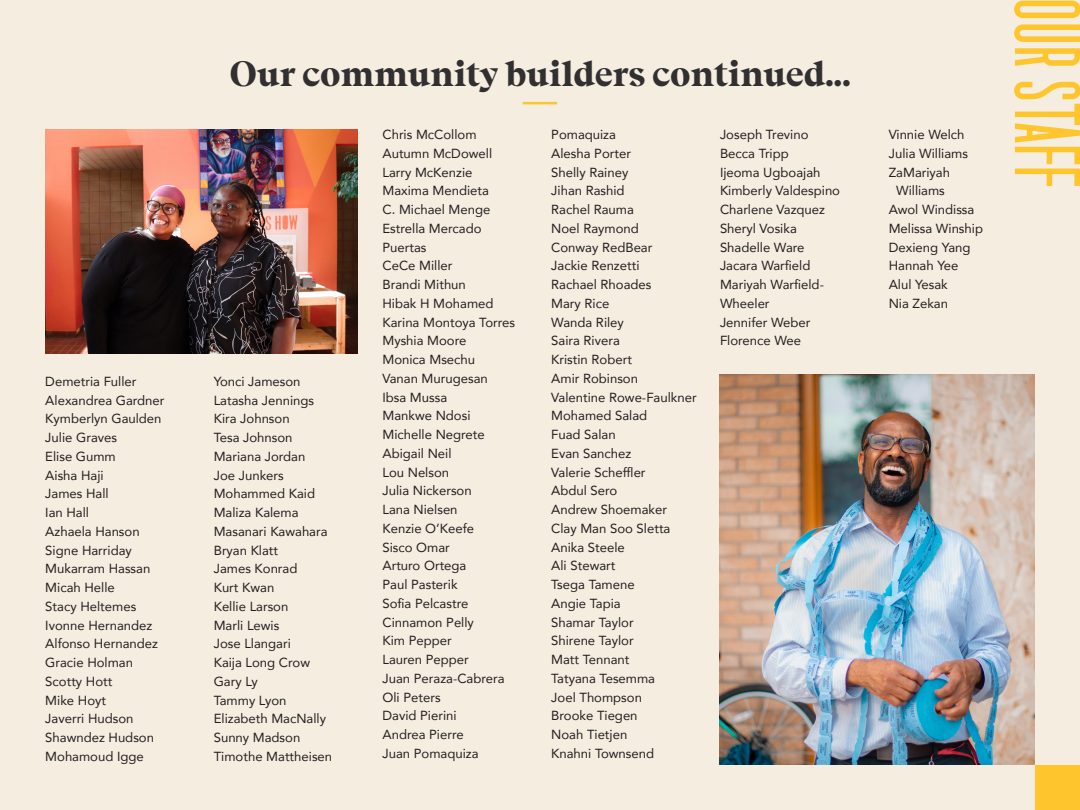
<style>
.page{position:relative;width:1080px;height:810px;background:#f4ede0}
.page>*{position:absolute;margin:0;border:0;box-sizing:border-box;transform-origin:0 0}
.Smaller_Header{font:700 condensed 81.25px "Pakt";color:#ffc52d}
.Page_Title{font:700 35px "Beirut Display";letter-spacing:-.01em;color:#312f30}
.Body_Copy{font:13.12px/18.8px "Avenir";color:#231f20}
</style>
<div class="page">
<img style="left:720px;top:374px;width:315px;height:391px">
<img style="left:45px;top:130px;width:312px;height:224px">
<hr style="left:523px;top:102px;width:34px;height:2px;background:#ffc52d">
<div style="left:1035px;top:765px;width:45px;height:45px;background:#ffc52d"></div>
<p class="Body_Copy" style="left:45px;top:372px;width:93px">Demetria Fuller</p>
<p class="Body_Copy" style="left:45px;top:390px;width:121px">Alexandrea Gardner</p>
<p class="Body_Copy" style="left:45px;top:409px;width:118px">Kymberlyn Gaulden</p>
<p class="Body_Copy" style="left:45px;top:428px;width:73px">Julie Graves</p>
<p class="Body_Copy" style="left:45px;top:447px;width:72px">Elise Gumm</p>
<p class="Body_Copy" style="left:45px;top:465px;width:60px">Aisha Haji</p>
<p class="Body_Copy" style="left:45px;top:484px;width:65px">James Hall</p>
<p class="Body_Copy" style="left:45px;top:503px;width:45px">Ian Hall</p>
<p class="Body_Copy" style="left:45px;top:522px;width:96px">Azhaela Hanson</p>
<p class="Body_Copy" style="left:45px;top:540px;width:88px">Signe Harriday</p>
<p class="Body_Copy" style="left:45px;top:559px;width:107px">Mukarram Hassan</p>
<p class="Body_Copy" style="left:45px;top:578px;width:71px">Micah Helle</p>
<p class="Body_Copy" style="left:45px;top:597px;width:92px">Stacy Heltemes</p>
<p class="Body_Copy" style="left:45px;top:615px;width:109px">Ivonne Hernandez</p>
<p class="Body_Copy" style="left:45px;top:634px;width:114px">Alfonso Hernandez</p>
<p class="Body_Copy" style="left:45px;top:653px;width:89px">Gracie Holman</p>
<p class="Body_Copy" style="left:45px;top:672px;width:69px">Scotty Hott</p>
<p class="Body_Copy" style="left:45px;top:690px;width:62px">Mike Hoyt</p>
<p class="Body_Copy" style="left:45px;top:709px;width:90px">Javerri Hudson</p>
<p class="Body_Copy" style="left:45px;top:728px;width:110px">Shawndez Hudson</p>
<p class="Body_Copy" style="left:45px;top:747px;width:100px">Mohamoud Igge</p>
<p class="Page_Title" style="left:230px;top:47px;width:623px">Our community builders continued...</p>
<p class="Body_Copy" style="left:214px;top:372px;width:88px">Yonci Jameson</p>
<p class="Body_Copy" style="left:214px;top:390px;width:102px">Latasha Jennings</p>
<p class="Body_Copy" style="left:214px;top:409px;width:77px">Kira Johnson</p>
<p class="Body_Copy" style="left:214px;top:428px;width:80px">Tesa Johnson</p>
<p class="Body_Copy" style="left:214px;top:447px;width:93px">Mariana Jordan</p>
<p class="Body_Copy" style="left:214px;top:465px;width:72px">Joe Junkers</p>
<p class="Body_Copy" style="left:214px;top:484px;width:103px">Mohammed Kaid</p>
<p class="Body_Copy" style="left:214px;top:503px;width:86px">Maliza Kalema</p>
<p class="Body_Copy" style="left:214px;top:522px;width:115px">Masanari Kawahara</p>
<p class="Body_Copy" style="left:214px;top:540px;width:66px">Bryan Klatt</p>
<p class="Body_Copy" style="left:214px;top:559px;width:85px">James Konrad</p>
<p class="Body_Copy" style="left:214px;top:578px;width:62px">Kurt Kwan</p>
<p class="Body_Copy" style="left:214px;top:597px;width:76px">Kellie Larson</p>
<p class="Body_Copy" style="left:214px;top:615px;width:67px">Marli Lewis</p>
<p class="Body_Copy" style="left:214px;top:634px;width:79px">Jose Llangari</p>
<p class="Body_Copy" style="left:214px;top:653px;width:98px">Kaija Long Crow</p>
<p class="Body_Copy" style="left:214px;top:672px;width:46px">Gary Ly</p>
<p class="Body_Copy" style="left:214px;top:690px;width:74px">Tammy Lyon</p>
<p class="Body_Copy" style="left:214px;top:709px;width:114px">Elizabeth MacNally</p>
<p class="Body_Copy" style="left:214px;top:728px;width:88px">Sunny Madson</p>
<p class="Body_Copy" style="left:214px;top:747px;width:120px">Timothe Mattheisen</p>
<p class="Body_Copy" style="left:382px;top:125px;width:96px">Chris McCollom</p>
<p class="Body_Copy" style="left:382px;top:144px;width:111px">Autumn McDowell</p>
<p class="Body_Copy" style="left:382px;top:162px;width:91px">Larry McKenzie</p>
<p class="Body_Copy" style="left:382px;top:181px;width:108px">Maxima Mendieta</p>
<p class="Body_Copy" style="left:382px;top:200px;width:109px">C. Michael Menge</p>
<p class="Body_Copy" style="left:382px;top:219px;width:100px">Estrella Mercado<br>Puertas</p>
<p class="Body_Copy" style="left:382px;top:256px;width:72px">CeCe Miller</p>
<p class="Body_Copy" style="left:382px;top:275px;width:85px">Brandi Mithun</p>
<p class="Body_Copy" style="left:382px;top:294px;width:113px">Hibak H Mohamed</p>
<p class="Body_Copy" style="left:382px;top:312px;width:134px">Karina Montoya Torres</p>
<p class="Body_Copy" style="left:382px;top:331px;width:85px">Myshia Moore</p>
<p class="Body_Copy" style="left:382px;top:350px;width:94px">Monica Msechu</p>
<p class="Body_Copy" style="left:382px;top:369px;width:107px">Vanan Murugesan</p>
<p class="Body_Copy" style="left:382px;top:387px;width:66px">Ibsa Mussa</p>
<p class="Body_Copy" style="left:382px;top:406px;width:90px">Mankwe Ndosi</p>
<p class="Body_Copy" style="left:382px;top:425px;width:104px">Michelle Negrete</p>
<p class="Body_Copy" style="left:382px;top:444px;width:70px">Abigail Neil</p>
<p class="Body_Copy" style="left:382px;top:462px;width:68px">Lou Nelson</p>
<p class="Body_Copy" style="left:382px;top:481px;width:91px">Julia Nickerson</p>
<p class="Body_Copy" style="left:382px;top:500px;width:77px">Lana Nielsen</p>
<p class="Body_Copy" style="left:382px;top:519px;width:93px">Kenzie O’Keefe</p>
<p class="Body_Copy" style="left:382px;top:537px;width:69px">Sisco Omar</p>
<p class="Body_Copy" style="left:382px;top:556px;width:85px">Arturo Ortega</p>
<p class="Body_Copy" style="left:382px;top:575px;width:77px">Paul Pasterik</p>
<p class="Body_Copy" style="left:382px;top:594px;width:87px">Sofia Pelcastre</p>
<p class="Body_Copy" style="left:382px;top:612px;width:93px">Cinnamon Pelly</p>
<p class="Body_Copy" style="left:382px;top:631px;width:71px">Kim Pepper</p>
<p class="Body_Copy" style="left:382px;top:650px;width:88px">Lauren Pepper</p>
<p class="Body_Copy" style="left:382px;top:669px;width:124px">Juan Peraza-Cabrera</p>
<p class="Body_Copy" style="left:382px;top:687px;width:60px">Oli Peters</p>
<p class="Body_Copy" style="left:382px;top:706px;width:76px">David Pierini</p>
<p class="Body_Copy" style="left:382px;top:725px;width:83px">Andrea Pierre</p>
<p class="Body_Copy" style="left:382px;top:744px;width:98px">Juan Pomaquiza</p>
<p class="Body_Copy" style="left:551px;top:125px;width:66px">Pomaquiza</p>
<p class="Body_Copy" style="left:551px;top:144px;width:81px">Alesha Porter</p>
<p class="Body_Copy" style="left:551px;top:162px;width:79px">Shelly Rainey</p>
<p class="Body_Copy" style="left:551px;top:181px;width:75px">Jihan Rashid</p>
<p class="Body_Copy" style="left:551px;top:200px;width:84px">Rachel Rauma</p>
<p class="Body_Copy" style="left:551px;top:219px;width:89px">Noel Raymond</p>
<p class="Body_Copy" style="left:551px;top:237px;width:103px">Conway RedBear</p>
<p class="Body_Copy" style="left:551px;top:256px;width:90px">Jackie Renzetti</p>
<p class="Body_Copy" style="left:551px;top:275px;width:102px">Rachael Rhoades</p>
<p class="Body_Copy" style="left:551px;top:294px;width:60px">Mary Rice</p>
<p class="Body_Copy" style="left:551px;top:312px;width:74px">Wanda Riley</p>
<p class="Body_Copy" style="left:551px;top:331px;width:70px">Saira Rivera</p>
<p class="Body_Copy" style="left:551px;top:350px;width:82px">Kristin Robert</p>
<p class="Body_Copy" style="left:551px;top:369px;width:88px">Amir Robinson</p>
<p class="Body_Copy" style="left:551px;top:387px;width:147px">Valentine Rowe-Faulkner</p>
<p class="Body_Copy" style="left:551px;top:406px;width:98px">Mohamed Salad</p>
<p class="Body_Copy" style="left:551px;top:425px;width:66px">Fuad Salan</p>
<p class="Body_Copy" style="left:551px;top:444px;width:82px">Evan Sanchez</p>
<p class="Body_Copy" style="left:551px;top:462px;width:96px">Valerie Scheffler</p>
<p class="Body_Copy" style="left:551px;top:481px;width:68px">Abdul Sero</p>
<p class="Body_Copy" style="left:551px;top:500px;width:117px">Andrew Shoemaker</p>
<p class="Body_Copy" style="left:551px;top:519px;width:121px">Clay Man Soo Sletta</p>
<p class="Body_Copy" style="left:551px;top:537px;width:75px">Anika Steele</p>
<p class="Body_Copy" style="left:551px;top:556px;width:66px">Ali Stewart</p>
<p class="Body_Copy" style="left:551px;top:575px;width:85px">Tsega Tamene</p>
<p class="Body_Copy" style="left:551px;top:594px;width:71px">Angie Tapia</p>
<p class="Body_Copy" style="left:551px;top:612px;width:84px">Shamar Taylor</p>
<p class="Body_Copy" style="left:551px;top:631px;width:84px">Shirene Taylor</p>
<p class="Body_Copy" style="left:551px;top:650px;width:80px">Matt Tennant</p>
<p class="Body_Copy" style="left:551px;top:669px;width:105px">Tatyana Tesemma</p>
<p class="Body_Copy" style="left:551px;top:687px;width:92px">Joel Thompson</p>
<p class="Body_Copy" style="left:551px;top:706px;width:88px">Brooke Tiegen</p>
<p class="Body_Copy" style="left:551px;top:725px;width:78px">Noah Tietjen</p>
<p class="Body_Copy" style="left:551px;top:744px;width:104px">Knahni Townsend</p>
<p class="Body_Copy" style="left:720px;top:125px;width:90px">Joseph Trevino</p>
<p class="Body_Copy" style="left:720px;top:144px;width:70px">Becca Tripp</p>
<p class="Body_Copy" style="left:720px;top:162px;width:102px">Ijeoma Ugboajah</p>
<p class="Body_Copy" style="left:720px;top:181px;width:122px">Kimberly Valdespino</p>
<p class="Body_Copy" style="left:720px;top:200px;width:107px">Charlene Vazquez</p>
<p class="Body_Copy" style="left:720px;top:219px;width:78px">Sheryl Vosika</p>
<p class="Body_Copy" style="left:720px;top:237px;width:86px">Shadelle Ware</p>
<p class="Body_Copy" style="left:720px;top:256px;width:92px">Jacara Warfield</p>
<p class="Body_Copy" style="left:720px;top:275px;width:106px">Mariyah Warfield-<br>Wheeler</p>
<p class="Body_Copy" style="left:720px;top:312px;width:92px">Jennifer Weber</p>
<p class="Body_Copy" style="left:720px;top:331px;width:83px">Florence Wee</p>
<p class="Body_Copy" style="left:889px;top:125px;width:77px">Vinnie Welch</p>
<p class="Body_Copy" style="left:889px;top:144px;width:81px">Julia Williams</p>
<p class="Body_Copy" style="left:889px;top:162px;width:63px;text-align:center">ZaMariyah<br>Williams</p>
<p class="Body_Copy" style="left:889px;top:200px;width:87px">Awol Windissa</p>
<p class="Body_Copy" style="left:889px;top:219px;width:96px">Melissa Winship</p>
<p class="Body_Copy" style="left:889px;top:237px;width:83px">Dexieng Yang</p>
<p class="Body_Copy" style="left:889px;top:256px;width:71px">Hannah Yee</p>
<p class="Body_Copy" style="left:889px;top:275px;width:61px">Alul Yesak</p>
<p class="Body_Copy" style="left:889px;top:294px;width:61px">Nia Zekan</p>
<p class="Smaller_Header" style="left:1094px;top:-2px;width:191px;rotate:90deg">OUR STAFF</p>
</div>
